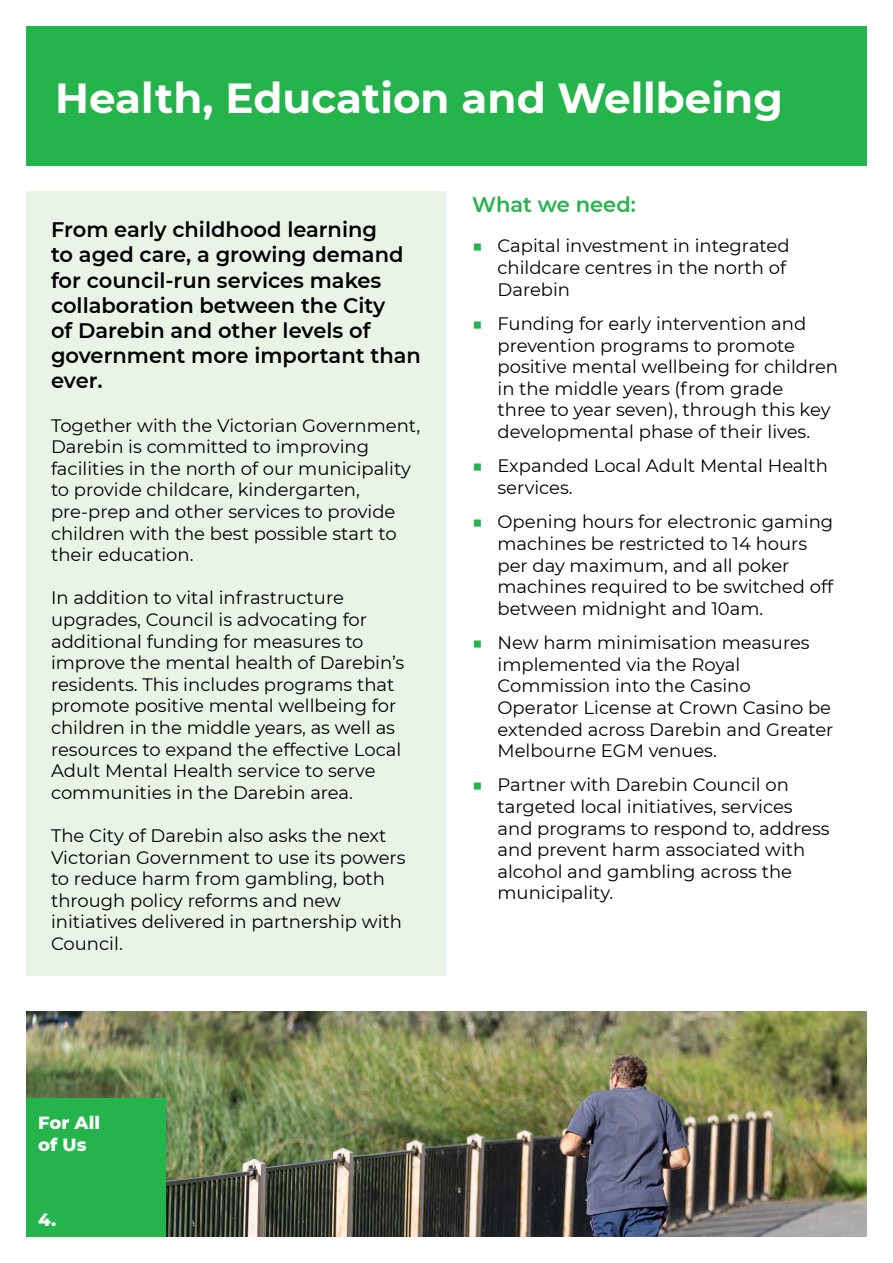
<style>
.page{position:relative;width:893px;height:1263px;background:#fff}
.page>*{position:absolute;margin:0;border:0;box-sizing:border-box;transform-origin:0 0}
.Page_Header{font:700 42px "Montserrat";color:#fff}
.t1{font:600 21px/25.2px "Montserrat";color:#000}
.What_We_Need{font:600 21px "Montserrat";color:#25b34b}
.t2{font:18px/21.6px "Montserrat";color:#000}
.t3{font:800 18px/21.6px "Montserrat";color:#fff}
.s1{color:#25b34b}
</style>
<div class="page">
<div style="left:26px;top:26px;width:841px;height:139px;background:#25b34b"></div>
<div style="left:26px;top:191px;width:420px;height:784px;background:#e9f4e7"></div>
<img style="left:26px;top:1011px;width:841px;height:226px">
<div style="left:26px;top:1098px;width:139px;height:140px;background:#25b34b"></div>
<div style="left:0;top:1237px;width:893px;height:26px;background:#fff"></div>
<p class="Page_Header" style="left:55px;top:67px;width:729px">Health, Education and Wellbeing</p>
<p class="t1" style="left:51px;top:216px;width:371px">From early childhood learning<br>to aged care, a growing demand for council-run services makes collaboration between the City<br>of Darebin and other levels of government more important than ever.</p>
<p class="t2" style="left:51px;top:414px;width:371px">Together with the Victorian Government, Darebin is committed to improving facilities in the north of our municipality to provide childcare, kindergarten, pre-prep and other services to provide children with the best possible start to their education.</p>
<p class="t2" style="left:51px;top:587px;width:355px">In addition to vital infrastructure upgrades, Council is advocating for additional funding for measures to improve the mental health of Darebin’s residents. This includes programs that promote positive mental wellbeing for children in the middle years, as well as resources to expand the effective Local Adult Mental Health service to serve communities in the Darebin area.</p>
<p class="t2" style="left:51px;top:824px;width:356px">The City of Darebin also asks the next<br>Victorian Government to use its powers to reduce harm from gambling, both through policy reforms and new initiatives delivered in partnership with<br>Council.</p>
<p class="What_We_Need" style="left:472px;top:189px;width:165px">What we need:</p>
<p class="t2" style="left:497px;top:235px;width:294px;text-indent:-26px"><span class="s1">■</span> Capital investment in integrated childcare centres in the north of<br>Darebin</p>
<p class="t2" style="left:497px;top:312px;width:342px;text-indent:-26px"><span class="s1">■</span> Funding for early intervention and prevention programs to promote positive mental wellbeing for children in the middle years (from grade<br>three to year seven), through this key developmental phase of their lives.</p>
<p class="t2" style="left:497px;top:454px;width:332px;text-indent:-26px"><span class="s1">■</span> Expanded Local Adult Mental Health services.</p>
<p class="t2" style="left:497px;top:510px;width:337px;text-indent:-26px"><span class="s1">■</span> Opening hours for electronic gaming machines be restricted to 14 hours per day maximum, and all poker machines required to be switched off between midnight and 10am.</p>
<p class="t2" style="left:497px;top:631px;width:337px;text-indent:-26px"><span class="s1">■</span> New harm minimisation measures implemented via the Royal<br>Commission into the Casino<br>Operator License at Crown Casino be extended across Darebin and Greater<br>Melbourne EGM venues.</p>
<p class="t2" style="left:497px;top:774px;width:334px;text-indent:-26px"><span class="s1">■</span> Partner with Darebin Council on targeted local initiatives, services and programs to respond to, address and prevent harm associated with alcohol and gambling across the municipality.</p>
<p class="t3" style="left:38px;top:1111px;width:63px">For All of Us</p>
<p class="t3" style="left:38px;top:1208px;width:20px">4.</p>
</div>
